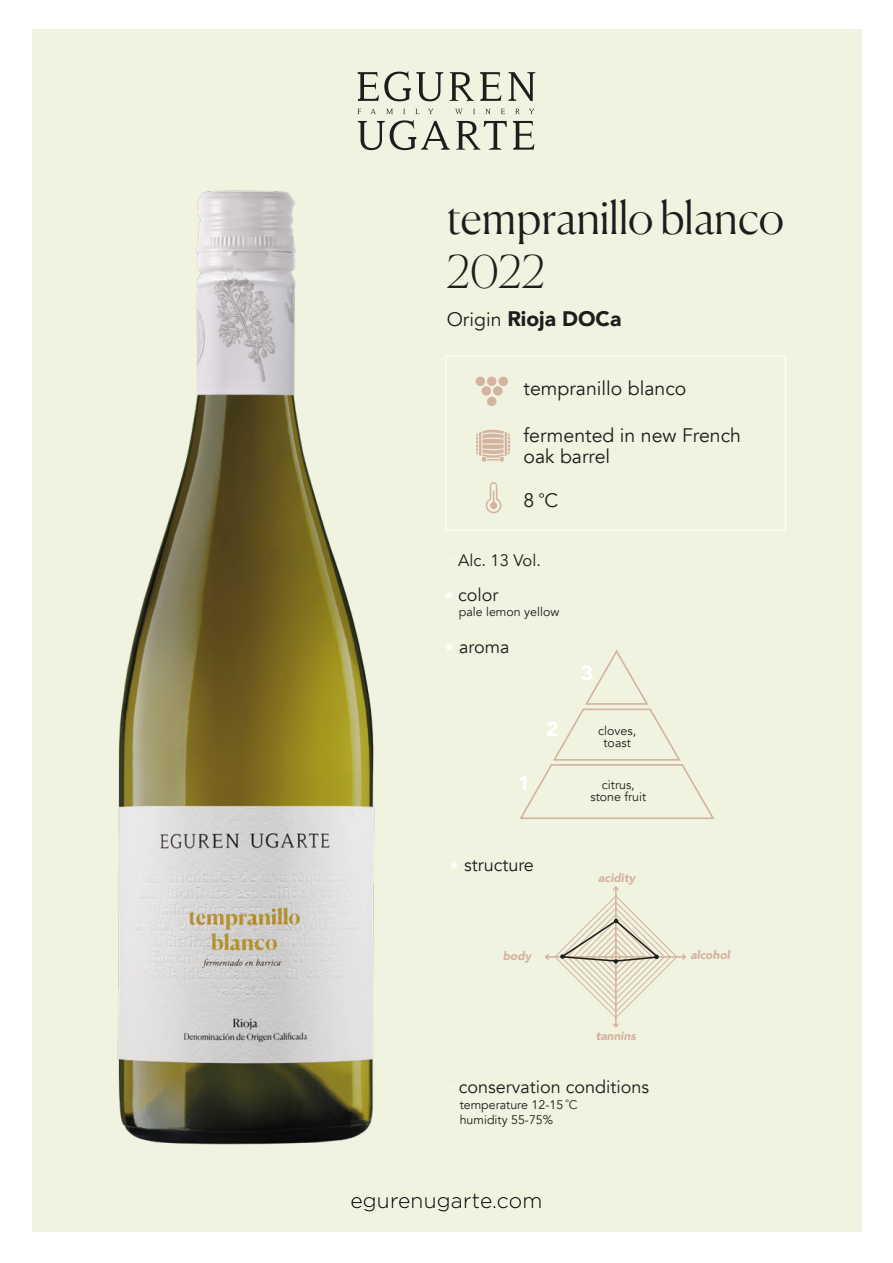
<style>
.page{position:relative;width:893px;height:1263px;background:#fff}
.page>*{position:absolute;margin:0;border:0;box-sizing:border-box;transform-origin:0 0}
.t1{font:300 45px "Canela";letter-spacing:-.01em;color:#1d1d1b}
.t2{font:100 45px "Canela";color:#1d1d1b}
.t3{font:300 21px "Gotham";letter-spacing:.01em;color:#000}
.t4{font:900 21px "Avenir";color:#1d1d1b}
.t5{font:900 20.55px "Avenir";color:#fff}
.t6{font:19.5px/21px "Avenir";color:#1d1d1b}
.t7{font:18px "Avenir";color:#1d1d1b}
.t8{font:16.5px "Avenir";color:#1d1d1b}
.t9{font:800 16.5px "Avenir";color:#fff}
.t10{font:12.45px/12px "Avenir";color:#1d1d1b;text-align:center}
.t11{font:italic 900 11.85px "Avenir";color:#d4b39f}
.s1{font-weight:400;font-size:19.5px}
.s2{font-weight:900;font-size:18.15px;color:#fff}
</style>
<div class="page">
<div style="left:32px;top:29px;width:830px;height:1203px;background:#f0f3e0"></div>
<img style="left:117px;top:190px;width:258px;height:955px">
<svg style="left:358px;top:71px;width:116px;height:30px"></svg>
<svg style="left:480px;top:72px;width:21px;height:29px"></svg>
<svg style="left:508px;top:72px;width:27px;height:29px"></svg>
<svg style="left:358px;top:120px;width:92px;height:30px"></svg>
<svg style="left:456px;top:121px;width:51px;height:29px"></svg>
<svg style="left:513px;top:121px;width:21px;height:29px"></svg>
<svg style="left:370px;top:109px;width:6px;height:5px"></svg>
<svg style="left:386px;top:109px;width:7px;height:5px"></svg>
<svg style="left:428px;top:109px;width:5px;height:5px"></svg>
<svg style="left:455px;top:109px;width:8px;height:5px"></svg>
<svg style="left:485px;top:109px;width:5px;height:5px"></svg>
<svg style="left:501px;top:109px;width:4px;height:5px"></svg>
<svg style="left:515px;top:109px;width:5px;height:5px"></svg>
<svg style="left:529px;top:109px;width:5px;height:5px"></svg>
<svg style="left:545px;top:886px;width:141px;height:142px"></svg>
<svg style="left:519px;top:650px;width:196px;height:169px"></svg>
<div style="left:475px;top:376px;width:10px;height:10px;background:#d4b39f;border-radius:50%"></div>
<div style="left:498px;top:376px;width:10px;height:10px;background:#d4b39f;border-radius:50%"></div>
<div style="left:487px;top:377px;width:9px;height:9px;background:#d4b39f;border-radius:50%"></div>
<div style="left:487px;top:397px;width:9px;height:9px;background:#d4b39f;border-radius:50%"></div>
<div style="left:481px;top:386px;width:10px;height:10px;background:#d4b39f;border-radius:50%"></div>
<div style="left:493px;top:386px;width:9px;height:10px;background:#d4b39f;border-radius:50%"></div>
<svg style="left:486px;top:482px;width:15px;height:31px"></svg>
<div style="left:446px;top:355px;width:340px;height:176px;border:1px solid #fff"></div>
<svg style="left:476px;top:429px;width:34px;height:33px"></svg>
<h1 class="t1" style="left:447px;top:182px;width:339px">tempranillo blanco</h1>
<h1 class="t2" style="left:447px;top:236px;width:100px">2022</h1>
<h2 class="t4" style="left:447px;top:300px;width:176px"><span class="s1">Origin</span> Rioja DOCa</h2>
<h3 class="t6" style="left:524px;top:378px;width:164px">tempranillo blanco</h3>
<h3 class="t6" style="left:524px;top:425px;width:219px">fermented in new French oak barrel</h3>
<h3 class="t6" style="left:524px;top:490px;width:36px">8 <sup>º</sup>C</h3>
<h3 class="t9" style="left:445px;top:538px;width:10px">_</h3>
<h3 class="t8" style="left:458px;top:550px;width:84px">Alc. 13 Vol.</h3>
<h3 class="t7" style="left:445px;top:584px;width:55px"><span class="s2">*</span> color</h3>
<p class="t10" style="left:459px;top:605px;width:102px">pale lemon yellow</p>
<h3 class="t7" style="left:445px;top:636px;width:66px"><span class="s2">*</span> aroma</h3>
<h3 class="t5" style="left:517px;top:765px;width:14px">1</h3>
<h3 class="t5" style="left:546px;top:711px;width:14px">2</h3>
<h3 class="t7" style="left:450px;top:854px;width:86px"><span class="s2">*</span> structure</h3>
<h3 class="t5" style="left:581px;top:655px;width:14px">3</h3>
<p class="t10" style="left:598px;top:725px;width:39px">cloves, toast</p>
<p class="t10" style="left:590px;top:779px;width:57px">citrus, stone fruit</p>
<p class="t11" style="left:598px;top:868px;width:39px">acidity</p>
<p class="t11" style="left:503px;top:946px;width:30px">body</p>
<p class="t11" style="left:690px;top:945px;width:41px">alcohol</p>
<p class="t11" style="left:596px;top:1026px;width:42px">tannins</p>
<h3 class="t7" style="left:446px;top:1076px;width:205px"><sup>_</sup> conservation conditions</h3>
<p class="t10" style="left:460px;top:1098px;width:119px;line-height:14.9px;text-align:left">temperature 12-15 <sup>º</sup>C humidity 55-75%</p>
<h2 class="t3" style="left:350px;top:1187px;width:193px">egurenugarte.com</h2>
</div>
